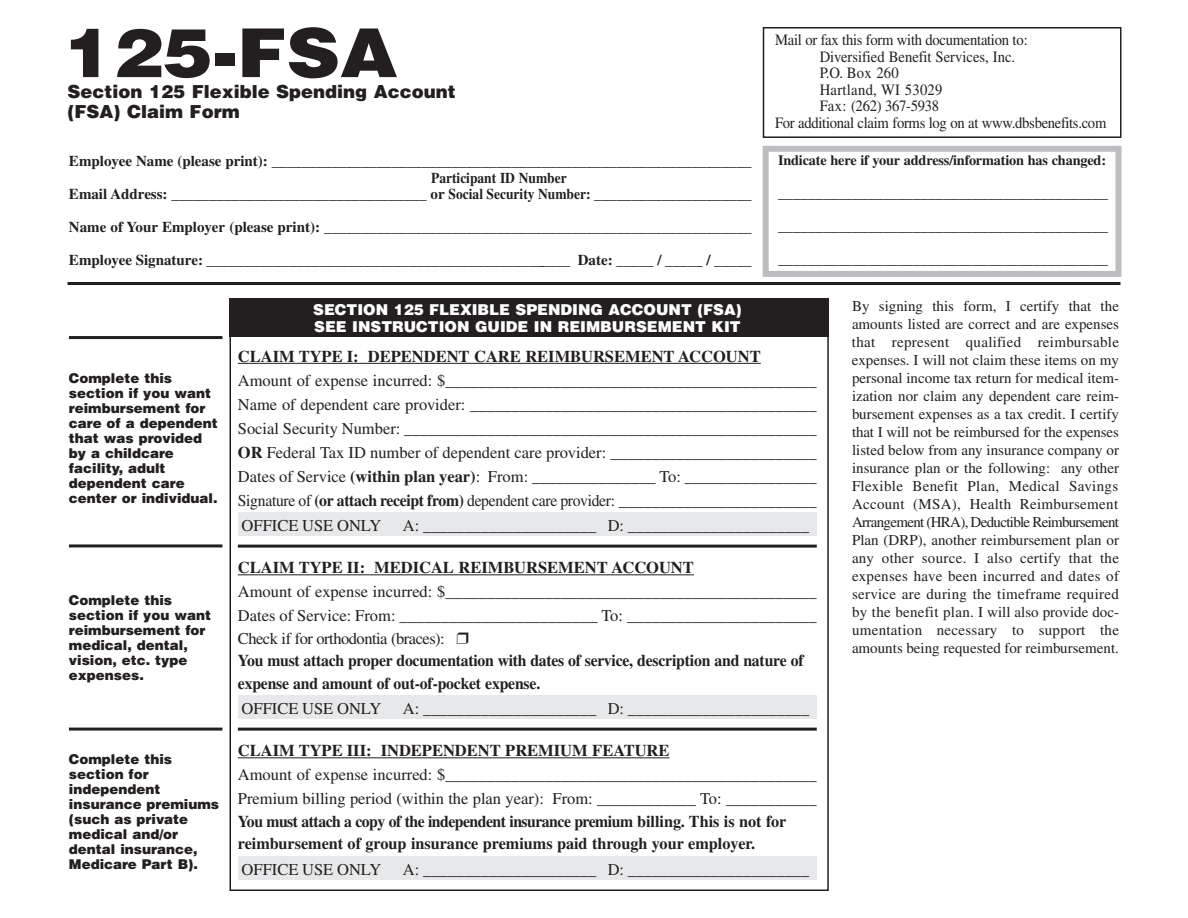
<style>
.page{position:relative;width:1188px;height:918px;background:#fff}
.page>*{position:absolute;margin:0;border:0;box-sizing:border-box;transform-origin:0 0}
.t1{font:900 67.5px "Helvetica";color:#231f20;scale:1.1 1}
.t2{font:900 18px/19.5px "Helvetica";color:#231f20}
.t3{font:16.5px/24px "Times";color:#231f20}
.t4{font:700 16.5px/22.5px "Times";color:#231f20;scale:.95 1}
.t5{font:700 16.5px "Times";color:#231f20}
.t6{font:15.75px "Times";letter-spacing:-.02em;color:#231f20;scale:.93 1}
.t7{font:15.75px "Times";color:#231f20;scale:.93 1}
.t8{font:15.75px "Times";letter-spacing:.02em;color:#231f20;scale:.93 1}
.t9{font:15px/18px "Times";color:#231f20;text-align:justify}
.t10{font:700 15px "Times";color:#231f20}
.t11{font:900 15px/16.5px "Helvetica";color:#fff}
.t12{font:700 15px "Times";color:#231f20;scale:.9 1}
.t13{font:700 14.25px "Times";letter-spacing:-.01em;color:#231f20}
.t14{font:900 13.5px/15px "Helvetica";color:#231f20}
.s1{font-weight:700}
.s2{font-weight:400}
</style>
<div class="page">
<div style="left:763px;top:146px;width:358px;height:131px;border:6px solid #bcbdc0"></div>
<div style="left:238px;top:512px;width:579px;height:24px;background:#e7e8e9"></div>
<div style="left:238px;top:696px;width:579px;height:23px;background:#e7e8e9"></div>
<div style="left:238px;top:856px;width:579px;height:23px;background:#e7e8e9"></div>
<div style="left:230px;top:299px;width:599px;height:38px;background:#231f20"></div>
<hr style="left:238px;top:363px;width:523px;height:1px;background:#231f20">
<hr style="left:238px;top:545px;width:579px;height:3px;background:#231f20">
<hr style="left:238px;top:574px;width:456px;height:1px;background:#231f20">
<hr style="left:238px;top:728px;width:579px;height:3px;background:#231f20">
<hr style="left:238px;top:757px;width:432px;height:1px;background:#231f20">
<hr style="left:68px;top:282px;width:1052px;height:3px;background:#231f20">
<hr style="left:69px;top:336px;width:153px;height:3px;background:#231f20">
<hr style="left:69px;top:544px;width:153px;height:3px;background:#231f20">
<hr style="left:69px;top:728px;width:153px;height:3px;background:#231f20">
<div style="left:763px;top:27px;width:358px;height:111px;border:2px solid #231f20"></div>
<h1 class="t1" style="left:64px;top:14px;width:305px">125-FSA</h1>
<p class="t2" style="left:67px;top:82px;width:390px">Section 125 Flexible Spending Account (FSA) Claim Form</p>
<p class="t10" style="left:69px;top:156px;width:684px">Employee Name (please print): ________________________________________________________________</p>
<p class="t10" style="left:69px;top:189px;width:684px">Email Address: __________________________________ or Social Security Number: _____________________</p>
<p class="t10" style="left:69px;top:222px;width:684px">Name of Your Employer (please print): _________________________________________________________</p>
<p class="t10" style="left:69px;top:255px;width:684px">Employee Signature: _________________________________________________ Date: _____ / _____ / _____</p>
<p class="t12" style="left:431px;top:173px;width:152px">Participant ID Number</p>
<p class="t6" style="left:775px;top:34px;width:273px">Mail or fax this form with documentation to:</p>
<p class="t7" style="left:820px;top:51px;width:212px">Diversified Benefit Services, Inc.</p>
<p class="t6" style="left:820px;top:67px;width:87px">P.O. Box 260</p>
<p class="t8" style="left:820px;top:84px;width:134px">Hartland, WI 53029</p>
<p class="t6" style="left:820px;top:100px;width:130px">Fax: (262) 367-5938</p>
<p class="t6" style="left:775px;top:117px;width:358px">For additional claim forms log on at www.dbsbenefits.com</p>
<p class="t13" style="left:778px;top:156px;width:330px">Indicate here if your address/information has changed:</p>
<p class="t10" style="left:778px;top:188px;width:331px">____________________________________________</p>
<p class="t10" style="left:778px;top:221px;width:331px">____________________________________________</p>
<p class="t10" style="left:778px;top:254px;width:331px">____________________________________________</p>
<p class="t14" style="left:69px;top:371px;width:150px">Complete this section if you want reimbursement for care of a dependent that was provided by a childcare facility, adult dependent care center or individual.</p>
<p class="t14" style="left:69px;top:593px;width:144px">Complete this section if you want reimbursement for medical, dental, vision, etc. type expenses.</p>
<p class="t14" style="left:69px;top:752px;width:152px">Complete this section for independent insurance premiums (such as private medical and/or dental insurance,<br>Medicare Part B).</p>
<p class="t11" style="left:313px;top:302px;width:430px">SECTION 125 FLEXIBLE SPENDING ACCOUNT (FSA)<br>SEE INSTRUCTION GUIDE IN REIMBURSEMENT KIT</p>
<p class="t5" style="left:238px;top:351px;width:524px">CLAIM TYPE I: DEPENDENT CARE REIMBURSEMENT ACCOUNT</p>
<p class="t3" style="left:238px;top:370px;width:580px;text-align:justify">Amount of expense incurred: $_____________________________________________ Name of dependent care provider: __________________________________________ Social Security Number: __________________________________________________ <span class="s1">OR</span> Federal Tax ID number of dependent care provider: _________________________ Dates of Service <span class="s1">(within plan year)</span>: From: _______________ To: ________________ Signature of <span class="s1">(or attach receipt from)</span> dependent care provider: ________________________</p>
<p class="t3" style="left:242px;top:515px;width:141px">OFFICE USE ONLY</p>
<p class="t3" style="left:403px;top:515px;width:408px">A: _____________________ D: ______________________</p>
<p class="t5" style="left:238px;top:562px;width:458px">CLAIM TYPE II: MEDICAL REIMBURSEMENT ACCOUNT</p>
<p class="t3" style="left:238px;top:581px;width:580px">Amount of expense incurred: $_____________________________________________<br>Dates of Service: From: ________________________ To: _______________________</p>
<p class="t4" style="left:238px;top:629px;width:597px"><span class="s2">Check if for orthodontia (braces):</span> ❒<br>You must attach proper documentation with dates of service, description and nature of expense and amount of out-of-pocket expense.</p>
<p class="t3" style="left:242px;top:698px;width:141px">OFFICE USE ONLY</p>
<p class="t3" style="left:403px;top:698px;width:408px">A: _____________________ D: ______________________</p>
<p class="t5" style="left:238px;top:745px;width:433px">CLAIM TYPE III: INDEPENDENT PREMIUM FEATURE</p>
<p class="t3" style="left:238px;top:764px;width:580px">Amount of expense incurred: $_____________________________________________<br>Premium billing period (within the plan year): From: ____________ To: ___________</p>
<p class="t4" style="left:238px;top:812px;width:579px">You must attach a copy of the independent insurance premium billing. This is not for reimbursement of group insurance premiums paid through your employer.</p>
<p class="t3" style="left:242px;top:859px;width:141px">OFFICE USE ONLY</p>
<p class="t3" style="left:403px;top:859px;width:408px">A: _____________________ D: ______________________</p>
<p class="t9" style="left:852px;top:298px;width:269px">By signing this form, I certify that the amounts listed are correct and are expenses that represent qualified reimbursable expenses. I will not claim these items on my personal income tax return for medical item&shy;ization nor claim any dependent care reim&shy;bursement expenses as a tax credit. I certify that I will not be reimbursed for the expenses listed below from any insurance company or insurance plan or the following: any other Flexible Benefit Plan, Medical Savings Account (MSA), Health Reimbursement Arrangement (HRA), Deductible Reimbursement Plan (DRP), another reimbursement plan or any other source. I also certify that the expenses have been incurred and dates of service are during the timeframe required by the benefit plan. I will also provide doc&shy;umentation necessary to support the amounts being requested for reimbursement.</p>
</div>
